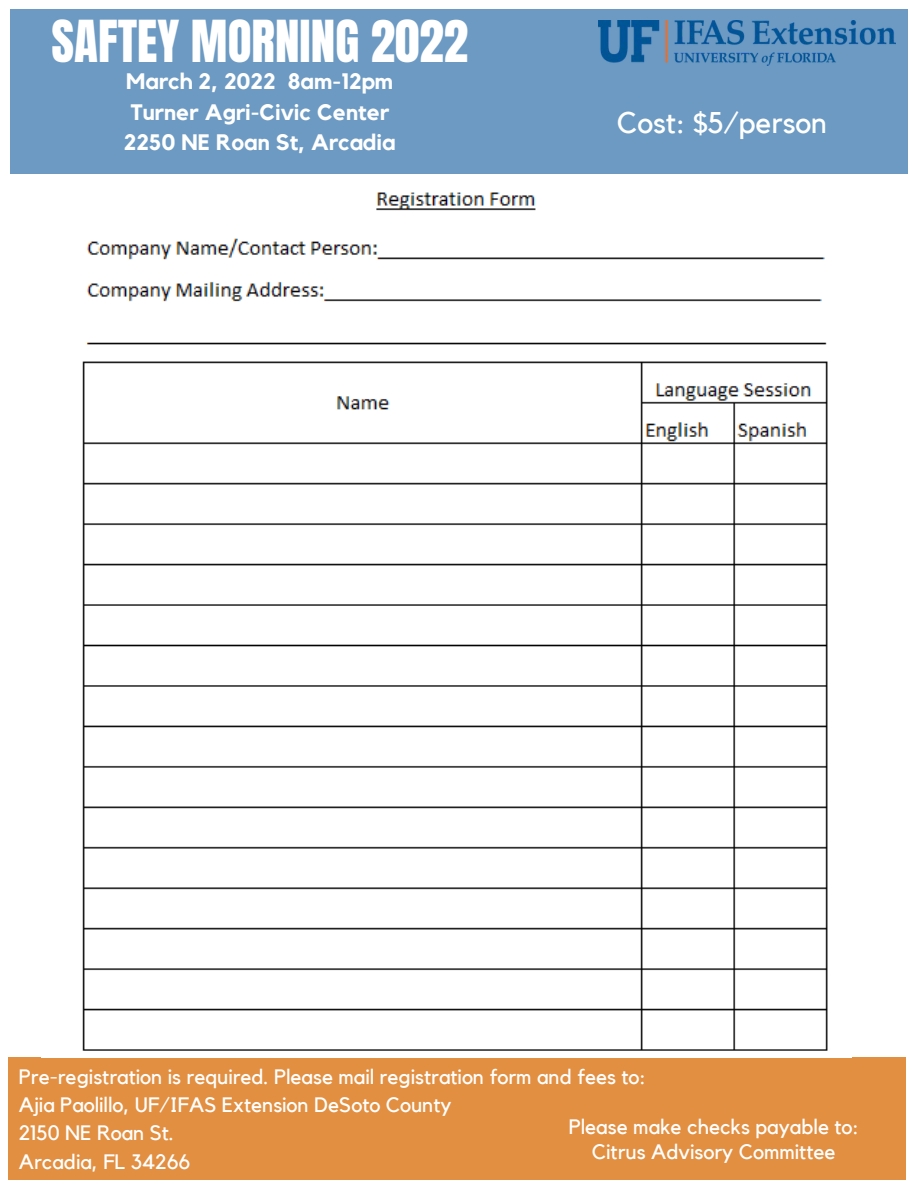
<style>
.page{position:relative;width:918px;height:1188px;background:#fff}
.page>*{position:absolute;margin:0;border:0;box-sizing:border-box;transform-origin:0 0}
.t1{font:49.2px "Anton";color:#fff}
.t2{font:29.85px "Kollektif";color:#fff}
.t3{font:700 22.35px "Kollektif";color:#fff}
.t4{font:20.85px "Kollektif";color:#fff}
</style>
<div class="page">
<div style="left:10px;top:9px;width:898px;height:165px;background:#6c9ac3"></div>
<img style="left:599px;top:20px;width:297px;height:45px">
<div style="left:8px;top:1058px;width:898px;height:122px;background:#e28f41"></div>
<img style="left:82px;top:192px;width:746px;height:859px">
<p class="t1" style="left:52px;top:6px;width:418px">SAFTEY MORNING 2022</p>
<p class="t3" style="left:126px;top:71px;width:268px">March 2, 2022 8am-12pm</p>
<p class="t3" style="left:130px;top:102px;width:260px">Turner Agri-Civic Center</p>
<p class="t3" style="left:124px;top:132px;width:273px">2250 NE Roan St, Arcadia</p>
<p class="t2" style="left:617px;top:109px;width:212px">Cost: $5/person</p>
<p class="t4" style="left:19px;top:1067px;width:629px">Pre-registration is required. Please mail registration form and fees to:</p>
<p class="t4" style="left:19px;top:1095px;width:434px">Ajia Paolillo, UF/IFAS Extension DeSoto County</p>
<p class="t4" style="left:19px;top:1124px;width:157px">2150 NE Roan St.</p>
<p class="t4" style="left:19px;top:1152px;width:173px">Arcadia, FL 34266</p>
<p class="t4" style="left:569px;top:1117px;width:292px">Please make checks payable to:</p>
<p class="t4" style="left:592px;top:1142px;width:245px">Citrus Advisory Committee</p>
</div>
